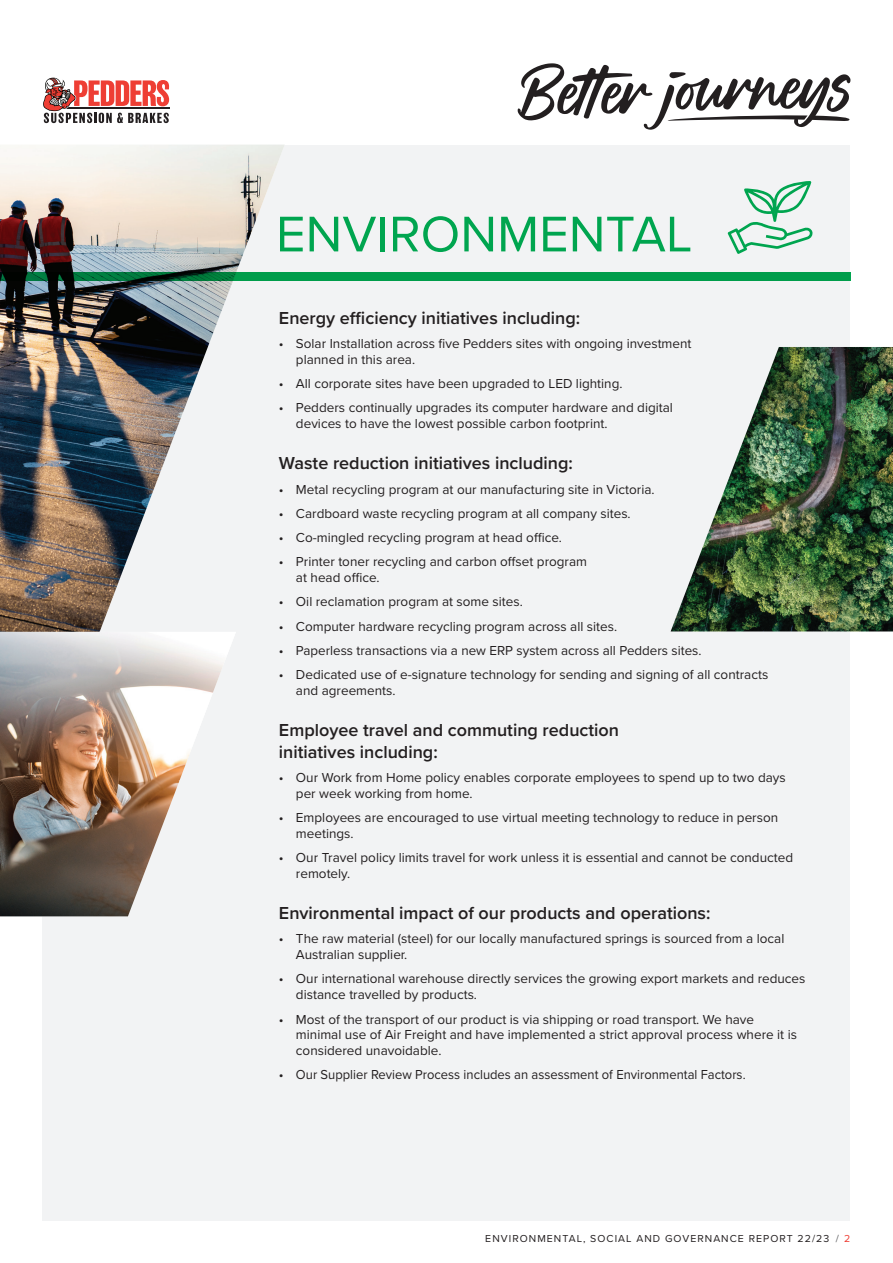
<style>
.page{position:relative;width:893px;height:1263px;background:#fff}
.page>*{position:absolute;margin:0;border:0;box-sizing:border-box;transform-origin:0 0}
.t1{font:51.9px "Proxima Nova";color:#00a54f}
.t2{font:600 18px/21.8px "Proxima Nova";color:#231f20}
.t3{font:13.5px/15.8px "Proxima Nova";color:#231f20}
.t4{font:10.5px "Proxima Nova";letter-spacing:.1em;color:#231f20}
.s1{color:#57585a}
.s2{color:#ee3e34}
</style>
<div class="page">
<div style="left:43px;top:145px;width:807px;height:1075px;background:#f2f3f4"></div>
<img style="left:0;top:145px;width:284px;height:487px">
<img style="left:671px;top:347px;width:222px;height:284px">
<img style="left:0;top:632px;width:236px;height:284px">
<svg style="left:0;top:272px;width:850px;height:9px;background:#008741"></svg>
<svg style="left:728px;top:181px;width:85px;height:73px"></svg>
<svg style="left:43px;top:77px;width:126px;height:46px"></svg>
<svg style="left:517px;top:63px;width:334px;height:67px"></svg>
<h1 class="t1" style="left:276px;top:195px;width:418px">ENVIRONMENTAL</h1>
<h2 class="t2" style="left:279px;top:306px;width:303px">Energy efficiency initiatives including:</h2>
<p class="t3" style="left:296px;top:335px;width:397px;text-indent:-17px">• Solar Installation across five Pedders sites with ongoing investment planned in this area.</p>
<p class="t3" style="left:279px;top:375px;width:345px">• All corporate sites have been upgraded to LED lighting.</p>
<p class="t3" style="left:296px;top:399px;width:378px;text-indent:-17px">• Pedders continually upgrades its computer hardware and digital devices to have the lowest possible carbon footprint.</p>
<h2 class="t2" style="left:279px;top:452px;width:295px">Waste reduction initiatives including:</h2>
<p class="t3" style="left:279px;top:481px;width:377px">• Metal recycling program at our manufacturing site in Victoria.</p>
<p class="t3" style="left:279px;top:505px;width:353px">• Cardboard waste recycling program at all company sites.</p>
<p class="t3" style="left:279px;top:529px;width:285px">• Co-mingled recycling program at head office.</p>
<p class="t3" style="left:296px;top:553px;width:293px;text-indent:-17px">• Printer toner recycling and carbon offset program at head office.</p>
<p class="t3" style="left:279px;top:593px;width:245px">• Oil reclamation program at some sites.</p>
<p class="t3" style="left:279px;top:618px;width:340px">• Computer hardware recycling program across all sites.</p>
<p class="t3" style="left:279px;top:642px;width:424px">• Paperless transactions via a new ERP system across all Pedders sites.</p>
<p class="t3" style="left:296px;top:666px;width:474px;text-indent:-17px">• Dedicated use of e-signature technology for sending and signing of all contracts and agreements.</p>
<h2 class="t2" style="left:279px;top:719px;width:342px">Employee travel and commuting reduction initiatives including:</h2>
<p class="t3" style="left:296px;top:769px;width:491px;text-indent:-17px">• Our Work from Home policy enables corporate employees to spend up to two days per week working from home.</p>
<p class="t3" style="left:296px;top:809px;width:484px;text-indent:-17px">• Employees are encouraged to use virtual meeting technology to reduce in person meetings.</p>
<p class="t3" style="left:296px;top:849px;width:499px;text-indent:-17px">• Our Travel policy limits travel for work unless it is essential and cannot be conducted remotely.</p>
<h2 class="t2" style="left:279px;top:902px;width:433px">Environmental impact of our products and operations:</h2>
<p class="t3" style="left:296px;top:930px;width:490px;text-indent:-17px">• The raw material (steel) for our locally manufactured springs is sourced from a local<br>Australian supplier.</p>
<p class="t3" style="left:296px;top:970px;width:511px;text-indent:-17px">• Our international warehouse directly services the growing export markets and reduces distance travelled by products.</p>
<p class="t3" style="left:296px;top:1010px;width:503px;text-indent:-17px">• Most of the transport of our product is via shipping or road transport. We have minimal use of Air Freight and have implemented a strict approval process where it is considered unavoidable.</p>
<p class="t3" style="left:279px;top:1066px;width:468px">• Our Supplier Review Process includes an assessment of Environmental Factors.</p>
<p class="t4" style="left:485px;top:1231px;width:367px">ENVIRONMENTAL, SOCIAL AND GOVERNANCE REPORT 22/23 <span class="s1">/</span> <span class="s2">2</span></p>
</div>
